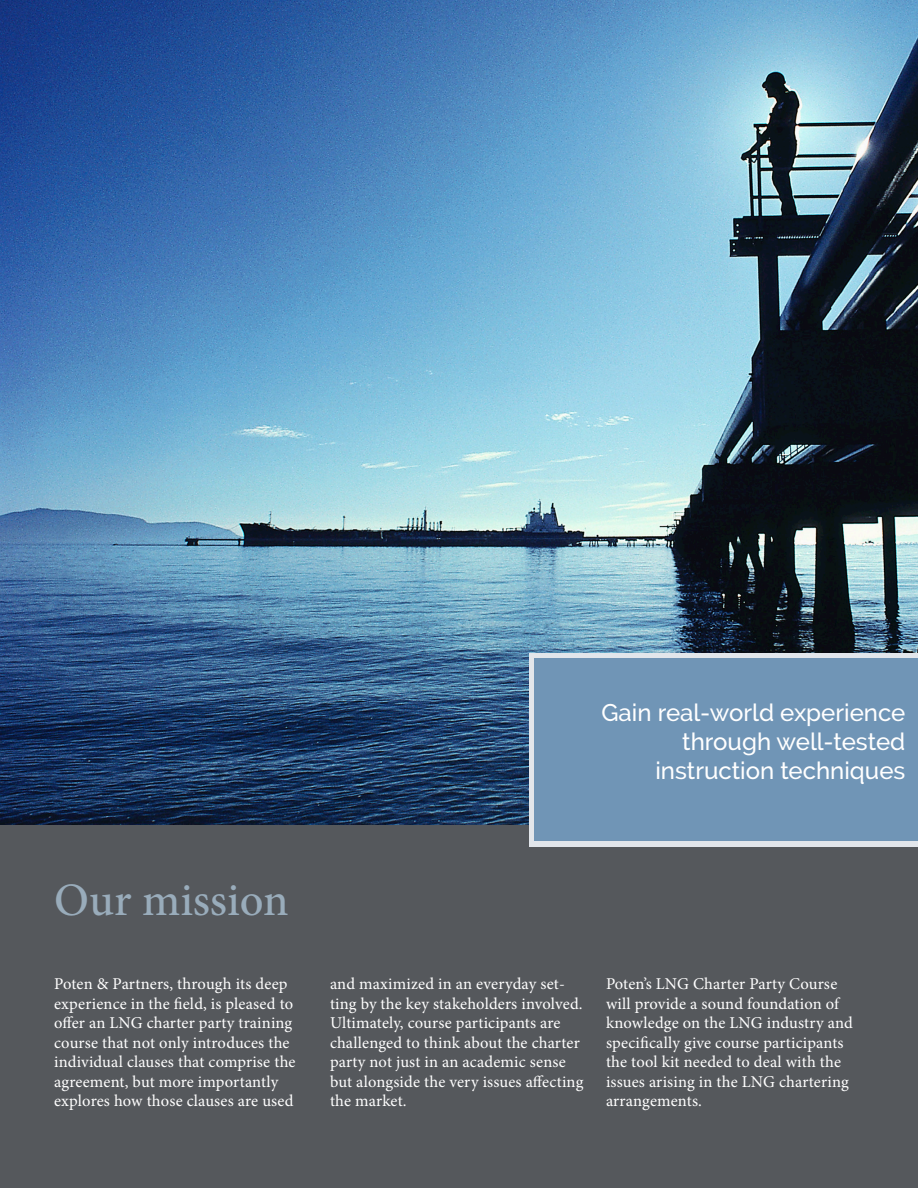
<style>
.page{position:relative;width:918px;height:1188px;background:#55585c}
.page>*{position:absolute;margin:0;border:0;box-sizing:border-box;transform-origin:0 0}
.t1{font:500 46.5px "Minion Pro";color:#99acbb}
.t2{font:500 24px/28.8px "Raleway";color:#fff;text-align:right}
.t3{font:16.5px/19.5px "Minion Pro";letter-spacing:.01em;color:#fff}
</style>
<div class="page">
<img style="left:0;top:0;width:918px;height:824px">
<div style="left:529px;top:653px;width:389px;height:194px;background:#e2e6eb"></div>
<div style="left:535px;top:658px;width:383px;height:183px;background:#7095b6"></div>
<p class="t1" style="left:54px;top:869px;width:236px">Our mission</p>
<p class="t2" style="left:601px;top:698px;width:305px">Gain real-world experience through well-tested instruction techniques</p>
<p class="t3" style="left:54px;top:974px;width:243px">Poten &amp; Partners, through its deep experience in the field, is pleased to offer an LNG charter party training course that not only introduces the individual clauses that comprise the agreement, but more importantly explores how those clauses are used</p>
<p class="t3" style="left:330px;top:974px;width:255px">and maximized in an everyday set&shy;ting by the key stakeholders involved.<br>Ultimately, course participants are challenged to think about the charter party not just in an academic sense but alongside the very issues affecting the market.</p>
<p class="t3" style="left:606px;top:974px;width:248px">Poten’s LNG Charter Party Course will provide a sound foundation of knowledge on the LNG industry and specifically give course participants the tool kit needed to deal with the issues arising in the LNG chartering arrangements.</p>
</div>
